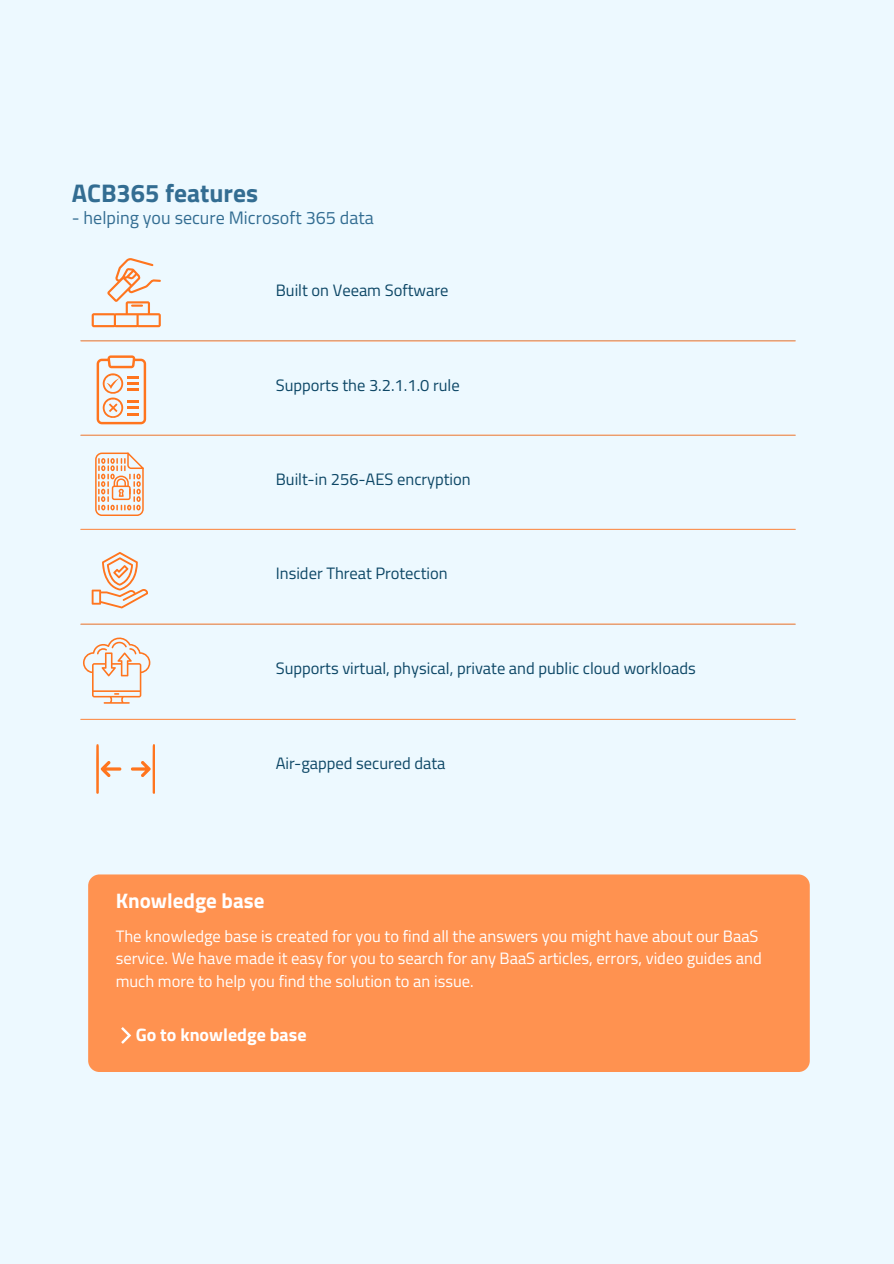
<style>
.page{position:relative;width:894px;height:1264px;background:#fff}
.page>*{position:absolute;margin:0;border:0;box-sizing:border-box;transform-origin:0 0}
.t1{font:700 25.5px "Titillium Web";color:#336d92}
.t2{font:700 21px "Titillium Web";color:#fff}
.t3{font:18px "Titillium Web";color:#336d92}
.t4{font:700 18px "Titillium Web";color:#fff}
.t5{font:16.5px "Titillium Web";color:#fff}
.t6{font:16.5px "Titillium Web";color:#0d4766}
</style>
<div class="page">
<div style="left:0;top:0;width:893px;height:1263px;background:#edf9ff"></div>
<hr style="left:81px;top:340px;width:714px;height:1px;background:#ff9250">
<hr style="left:81px;top:434px;width:714px;height:2px;background:#ff9250">
<hr style="left:81px;top:529px;width:714px;height:1px;background:#ff9250">
<hr style="left:81px;top:623px;width:714px;height:1px;background:#ff9250">
<hr style="left:81px;top:718px;width:714px;height:2px;background:#ff9250">
<div style="left:88px;top:874px;width:721px;height:197px;background:#ff9250;border-radius:11px"></div>
<svg style="left:96px;top:744px;width:26px;height:49px"></svg>
<svg style="left:131px;top:744px;width:24px;height:49px"></svg>
<svg style="left:121px;top:1027px;width:10px;height:16px"></svg>
<svg style="left:92px;top:258px;width:69px;height:69px"></svg>
<svg style="left:97px;top:355px;width:49px;height:69px"></svg>
<svg style="left:95px;top:452px;width:48px;height:63px"></svg>
<svg style="left:92px;top:552px;width:56px;height:56px"></svg>
<svg style="left:83px;top:637px;width:67px;height:66px"></svg>
<p class="t1" style="left:72px;top:173px;width:188px">ACB365 features</p>
<p class="t3" style="left:72px;top:203px;width:303px">- helping you secure Microsoft 365 data</p>
<h1 class="t6" style="left:276px;top:277px;width:174px">Built on Veeam Software</h1>
<p class="t6" style="left:276px;top:372px;width:185px">Supports the 3.2.1.1.0 rule</p>
<p class="t6" style="left:276px;top:466px;width:196px">Built-in 256-AES encryption</p>
<p class="t6" style="left:276px;top:560px;width:173px">Insider Threat Protection</p>
<p class="t6" style="left:276px;top:655px;width:421px">Supports virtual, physical, private and public cloud workloads</p>
<p class="t6" style="left:276px;top:750px;width:171px">Air-gapped secured data</p>
<p class="t2" style="left:116px;top:884px;width:150px">Knowledge base</p>
<p class="t5" style="left:116px;top:922px;width:644px">The knowledge base is created for you to find all the answers you might have about our BaaS</p>
<p class="t5" style="left:116px;top:945px;width:647px">service. We have made it easy for you to search for any BaaS articles, errors, video guides and</p>
<p class="t5" style="left:116px;top:967px;width:359px">much more to help you find the solution to an issue.</p>
<p class="t4" style="left:136px;top:1020px;width:172px">Go to knowledge base</p>
</div>
